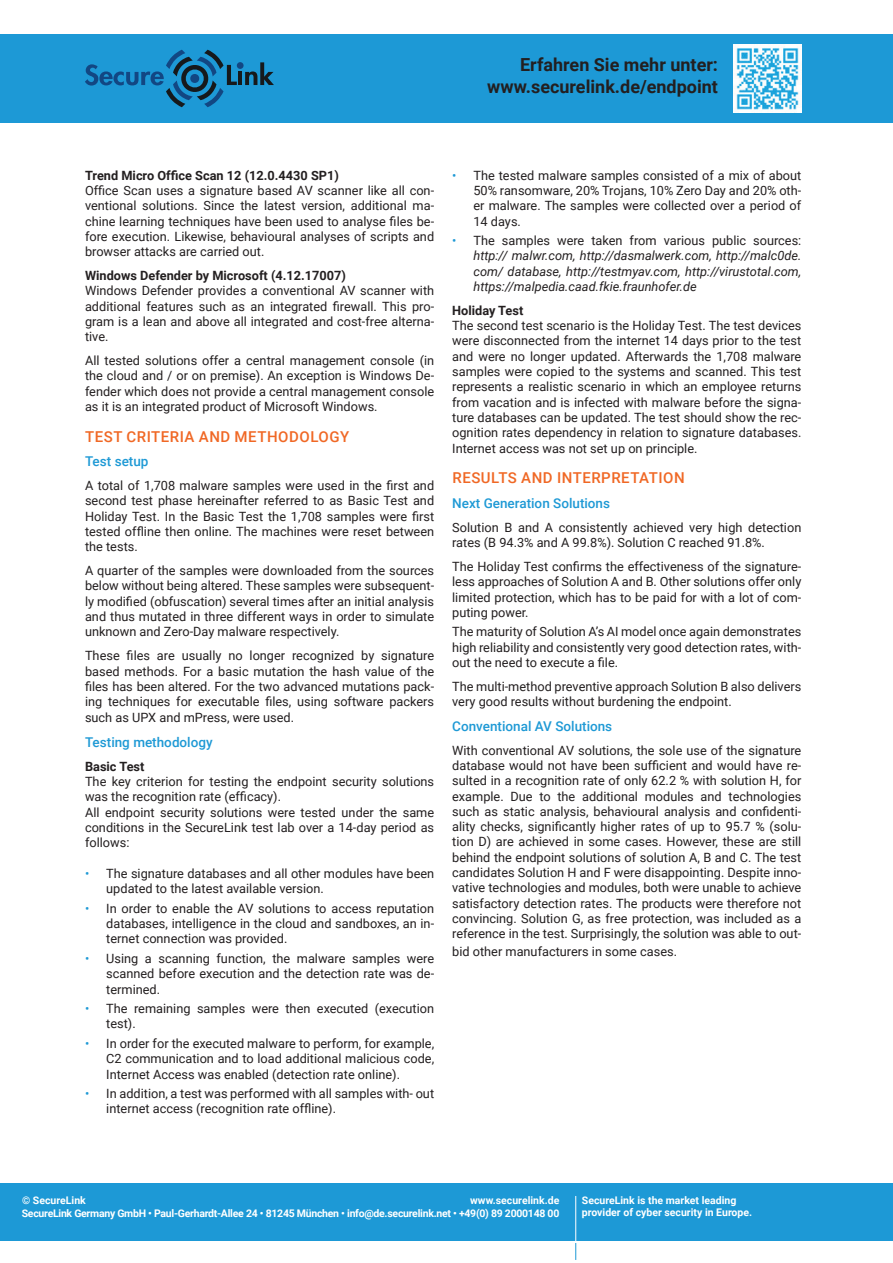
<style>
.page{position:relative;width:893px;height:1263px;background:#fff}
.page>*{position:absolute;margin:0;border:0;box-sizing:border-box;transform-origin:0 0}
.t1{font:700 18px/21.6px "Roboto";color:#231f20;text-align:right}
.t2{font:500 15px "Roboto";letter-spacing:.035em;color:#f06825}
.t3{font:500 13.5px "Roboto";color:#1e99d5}
.t4{font:12.75px/15.3px "Roboto";color:#231f20;text-align:justify}
.t5{font:italic 12.75px/15.3px "Roboto";color:#231f20;text-align:justify}
.t6{font:700 12.75px "Roboto";color:#231f20}
.t7{font:700 10.5px/13.5px "Roboto";letter-spacing:-.02em;color:#fff;text-align:right}
.t8{font:700 10.5px/12.6px "Roboto";color:#fff}
.s1{color:#1e99d5}
.s2{font-style:normal;color:#1e99d5}
.s3{font-style:normal}
</style>
<div class="page">
<div style="left:0;top:1183px;width:893px;height:58px;background:#1d99d6"></div>
<svg style="left:575px;top:1243px;width:1px;height:17px"></svg>
<hr style="left:575px;top:1196px;width:1px;height:47px;background:#fff">
<div style="left:0;top:34px;width:893px;height:88px;background:#1d99d6"></div>
<div style="left:237px;top:62px;width:7px;height:7px;background:#124783;border-radius:50%"></div>
<hr style="left:238px;top:72px;width:4px;height:13px;background:#16191b">
<svg style="left:245px;top:62px;width:29px;height:23px"></svg>
<svg style="left:85px;top:50px;width:152px;height:57px"></svg>
<img style="left:733px;top:44px;width:68px;height:68px">
<h1 class="t1" style="left:487px;top:53px;width:232px">Erfahren Sie mehr unter: www.securelink.de/endpoint</h1>
<p class="t6" style="left:85px;top:166px;width:255px">Trend Micro Office Scan 12 (12.0.4430 SP1)</p>
<p class="t4" style="left:85px;top:182px;width:351px">Office Scan uses a signature based AV scanner like all con&shy;ventional solutions. Since the latest version, additional ma&shy;chine learning techniques have been used to analyse files be&shy;fore execution. Likewise, behavioural analyses of scripts and browser attacks are carried out.</p>
<p class="t6" style="left:85px;top:266px;width:262px">Windows Defender by Microsoft (4.12.17007)</p>
<p class="t4" style="left:85px;top:283px;width:351px">Windows Defender provides a conventional AV scanner with additional features such as an integrated firewall. This pro&shy;gram is a lean and above all integrated and cost-free alterna&shy;tive.</p>
<p class="t4" style="left:85px;top:352px;width:351px">All tested solutions offer a central management console (in the cloud and / or on premise). An exception is Windows De&shy;fender which does not provide a central management console as it is an integrated product of Microsoft Windows.</p>
<p class="t2" style="left:85px;top:426px;width:265px">TEST CRITERIA AND METHODOLOGY</p>
<p class="t3" style="left:85px;top:452px;width:65px">Test setup</p>
<p class="t4" style="left:85px;top:477px;width:351px">A total of 1,708 malware samples were used in the first and second test phase hereinafter referred to as Basic Test and Holiday Test. In the Basic Test the 1,708 samples were first tested offline then online. The machines were reset between the tests.</p>
<p class="t4" style="left:85px;top:562px;width:351px">A quarter of the samples were downloaded from the sources below without being altered. These samples were subsequent&shy;ly modified (obfuscation) several times after an initial analysis and thus mutated in three different ways in order to simulate unknown and Zero-Day malware respectively.</p>
<p class="t4" style="left:85px;top:647px;width:351px">These files are usually no longer recognized by signature based methods. For a basic mutation the hash value of the files has been altered. For the two advanced mutations pack&shy;ing techniques for executable files, using software packers such as UPX and mPress, were used.</p>
<p class="t3" style="left:85px;top:733px;width:129px">Testing methodology</p>
<p class="t6" style="left:85px;top:757px;width:61px">Basic Test</p>
<p class="t4" style="left:85px;top:773px;width:351px;text-align:left">The key criterion for testing the endpoint security solutions was the recognition rate (efficacy).<br>All endpoint security solutions were tested under the same conditions in the SecureLink test lab over a 14-day period as follows:</p>
<p class="t4" style="left:106px;top:865px;width:329px;text-indent:-21px"><span class="s1">•</span> The signature databases and all other modules have been updated to the latest available version.</p>
<p class="t4" style="left:106px;top:900px;width:329px;text-indent:-21px"><span class="s1">•</span> In order to enable the AV solutions to access reputation databases, intelligence in the cloud and sandboxes, an in&shy;ternet connection was provided.</p>
<p class="t4" style="left:106px;top:950px;width:329px;text-indent:-21px"><span class="s1">•</span> Using a scanning function, the malware samples were scanned before execution and the detection rate was de&shy;termined.</p>
<p class="t4" style="left:106px;top:1000px;width:329px;text-indent:-21px"><span class="s1">•</span> The remaining samples were then executed (execution test).</p>
<p class="t4" style="left:106px;top:1035px;width:329px;text-indent:-21px"><span class="s1">•</span> In order for the executed malware to perform, for example, C2 communication and to load additional malicious code, Internet Access was enabled (detection rate online).</p>
<p class="t4" style="left:106px;top:1085px;width:329px;text-indent:-21px"><span class="s1">•</span> In addition, a test was performed with all samples with- out internet access (recognition rate offline).</p>
<p class="t4" style="left:473px;top:167px;width:329px;text-indent:-21px"><span class="s1">•</span> The tested malware samples consisted of a mix of about 50% ransomware, 20% Trojans, 10% Zero Day and 20% oth&shy;er malware. The samples were collected over a period of 14 days.</p>
<p class="t5" style="left:473px;top:232px;width:329px;text-indent:-21px"><span class="s2">•</span> <span class="s3">The samples were taken from various public sources: </span>http:// malwr.com, http://dasmalwerk.com, http://malc0de. com/ database, http://testmyav.com, http://virustotal.com, https://malpedia.caad.fkie.fraunhofer.de</p>
<p class="t6" style="left:452px;top:301px;width:73px">Holiday Test</p>
<p class="t4" style="left:452px;top:317px;width:351px">The second test scenario is the Holiday Test. The test devices were disconnected from the internet 14 days prior to the test and were no longer updated. Afterwards the 1,708 malware samples were copied to the systems and scanned. This test represents a realistic scenario in which an employee returns from vacation and is infected with malware before the signa&shy;ture databases can be updated. The test should show the rec&shy;ognition rates dependency in relation to signature databases.<br>Internet access was not set up on principle.</p>
<p class="t2" style="left:452px;top:467px;width:234px">RESULTS AND INTERPRETATION</p>
<p class="t3" style="left:452px;top:494px;width:159px">Next Generation Solutions</p>
<p class="t4" style="left:452px;top:519px;width:351px">Solution B and A consistently achieved very high detection rates (B 94.3% and A 99.8%). Solution C reached 91.8%.</p>
<p class="t4" style="left:452px;top:558px;width:351px">The Holiday Test confirms the effectiveness of the signature&shy;less approaches of Solution A and B. Other solutions offer only limited protection, which has to be paid for with a lot of com&shy;puting power.</p>
<p class="t4" style="left:452px;top:624px;width:351px">The maturity of Solution A’s AI model once again demonstrates high reliability and consistently very good detection rates, with&shy;out the need to execute a file.</p>
<p class="t4" style="left:452px;top:678px;width:351px">The multi-method preventive approach Solution B also delivers very good results without burdening the endpoint.</p>
<p class="t3" style="left:452px;top:716px;width:162px">Conventional AV Solutions</p>
<p class="t4" style="left:452px;top:742px;width:351px">With conventional AV solutions, the sole use of the signature database would not have been sufficient and would have re&shy;sulted in a recognition rate of only 62.2 % with solution H, for example. Due to the additional modules and technologies such as static analysis, behavioural analysis and confidenti&shy;ality checks, significantly higher rates of up to 95.7 % (solu&shy;tion D) are achieved in some cases. However, these are still behind the endpoint solutions of solution A, B and C. The test candidates Solution H and F were disappointing. Despite inno&shy;vative technologies and modules, both were unable to achieve satisfactory detection rates. The products were therefore not convincing. Solution G, as free protection, was included as a reference in the test. Surprisingly, the solution was able to out-</p>
<p class="t4" style="left:452px;top:943px;width:226px">bid other manufacturers in some cases.</p>
<p class="t7" style="left:22px;top:1193px;width:539px">www.securelink.de<br>SecureLink Germany GmbH • Paul-Gerhardt-Allee 24 • 81245 München • info@de.securelink.net • +49(0) 89 2000148 00</p>
<p class="t8" style="left:22px;top:1193px;width:65px">© SecureLink</p>
<p class="t8" style="left:582px;top:1193px;width:172px">SecureLink is the market leading provider of cyber security in Europe.</p>
</div>
